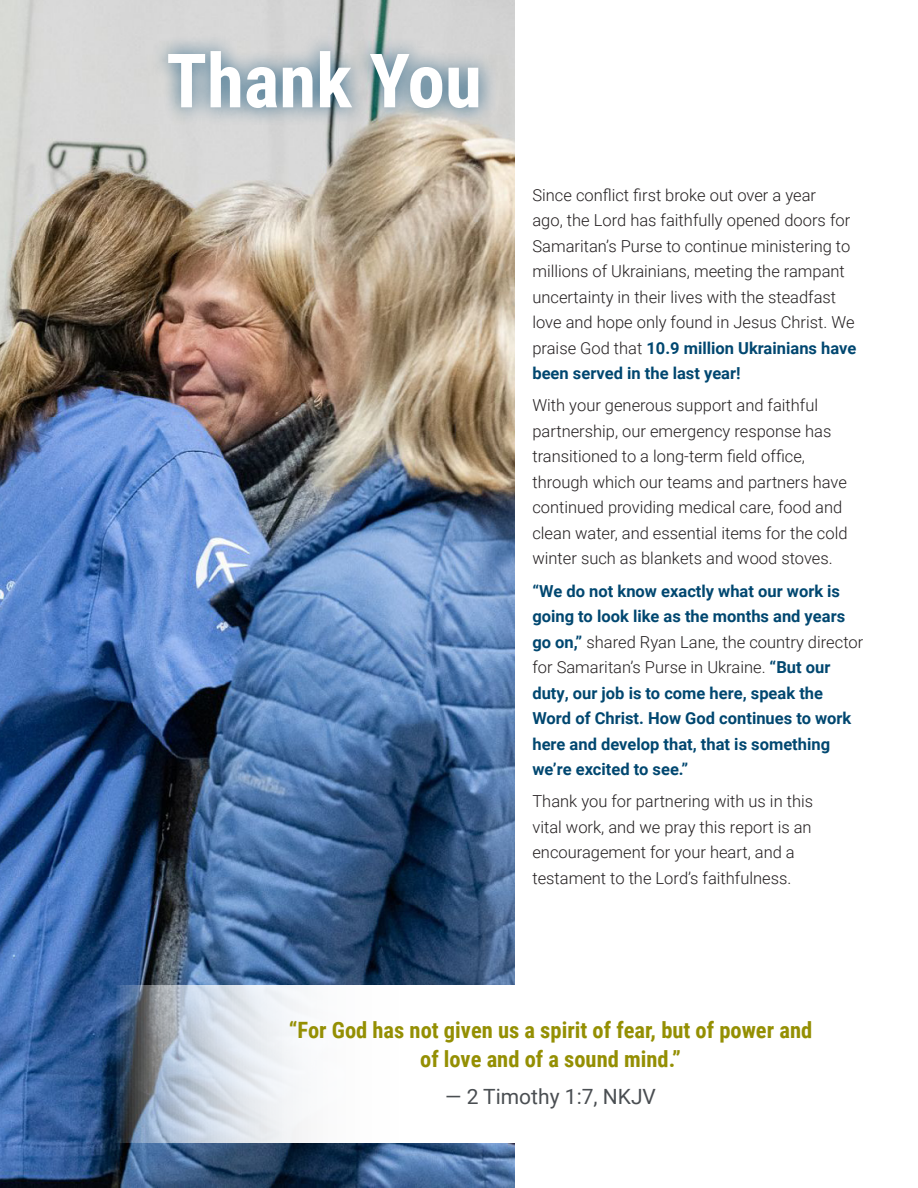
<style>
.page{position:relative;width:918px;height:1188px;background:#fff}
.page>*{position:absolute;margin:0;border:0;box-sizing:border-box;transform-origin:0 0}
.t1{font:700 75px "Roboto Condensed";color:#fff}
.Scripture_Quote{font:700 22.5px/28.5px "Roboto Condensed";color:#948f03;text-align:center}
.Scripture_Reference{font:21px "Roboto";color:#4a4e52}
.Body_Text{font:300 16.5px/25.5px "Roboto";color:#231f20}
.Body_Text-2{font:700 16.5px/25.5px "Roboto";color:#004770}
.s1{font-weight:700;color:#004770}
.s2{font-weight:300;color:#231f20}
</style>
<div class="page">
<img style="left:0;top:0;width:514px;height:1188px">
<svg style="left:117px;top:986px;width:397px;height:157px"></svg>
<div style="left:150px;top:33px;width:347px;height:93px;background:#004770;opacity:.75"></div>
<p class="t1" style="left:166px;top:28px;width:317px">Thank You</p>
<p class="Body_Text" style="left:532px;top:182px;width:325px">Since conflict first broke out over a year<br>ago, the Lord has faithfully opened doors for Samaritan’s Purse to continue ministering to millions of Ukrainians, meeting the rampant uncertainty in their lives with the steadfast love and hope only found in Jesus Christ. We praise God that <span class="s1">10.9 million Ukrainians have been served in the last year!</span></p>
<p class="Body_Text" style="left:532px;top:392px;width:317px">With your generous support and faithful partnership, our emergency response has transitioned to a long-term field office, through which our teams and partners have continued providing medical care, food and clean water, and essential items for the cold winter such as blankets and wood stoves.</p>
<p class="Body_Text-2" style="left:532px;top:578px;width:332px">“We do not know exactly what our work is going to look like as the months and years go on,” <span class="s2">shared Ryan Lane, the country director for Samaritan’s Purse in Ukraine.</span> “But our duty, our job is to come here, speak the Word of Christ. How God continues to work here and develop that, that is something we’re excited to see.”</p>
<p class="Body_Text" style="left:532px;top:788px;width:282px">Thank you for partnering with us in this vital work, and we pray this report is an encouragement for your heart, and a testament to the Lord’s faithfulness.</p>
<p class="Scripture_Quote" style="left:289px;top:1015px;width:525px">“For God has not given us a spirit of fear, but of power and of love and of a sound mind.”</p>
<p class="Scripture_Reference" style="left:445px;top:1082px;width:212px">— 2 Timothy 1:7, NKJV</p>
</div>
